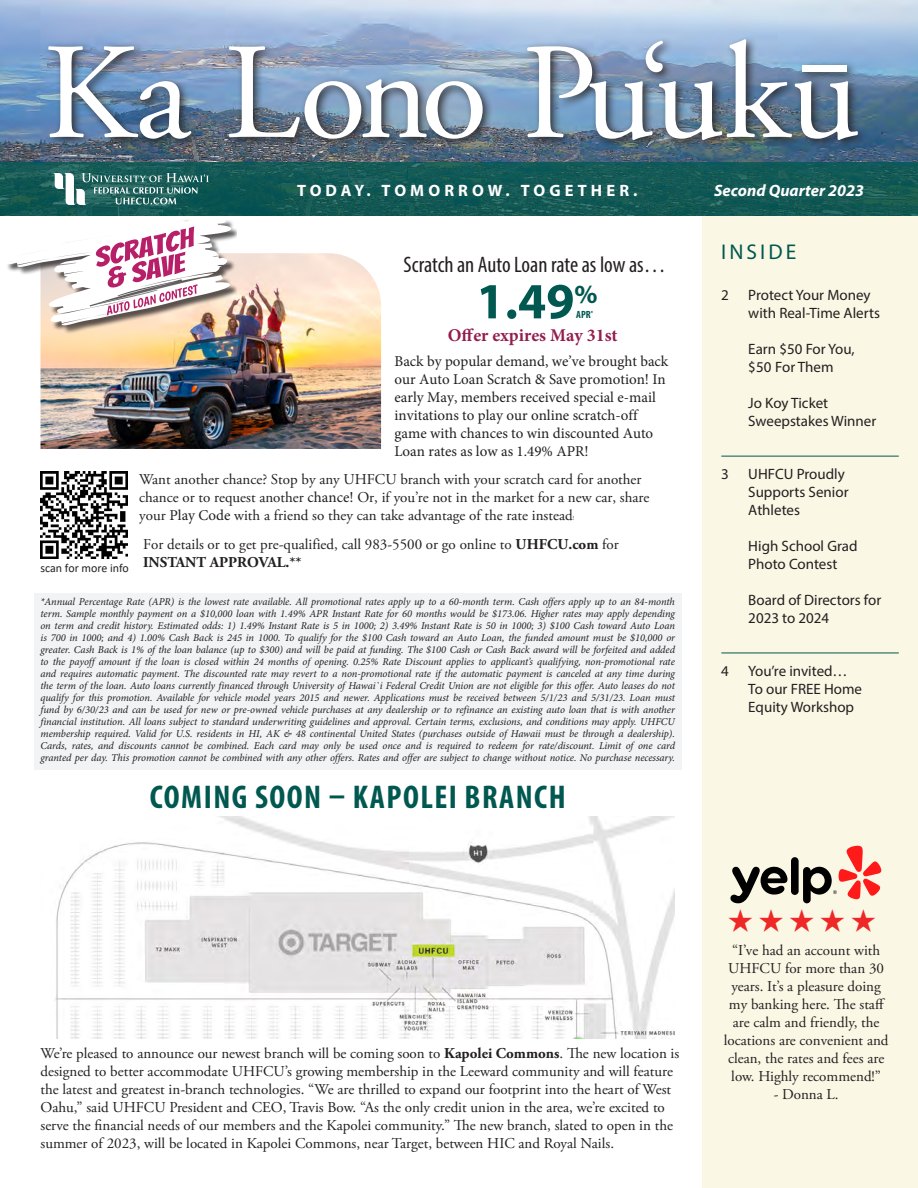
<style>
.page{position:relative;width:918px;height:1188px;background:#fff}
.page>*{position:absolute;margin:0;border:0;box-sizing:border-box;transform-origin:0 0}
.t1{font:136.5px "Adobe Garamond Pro";color:#fff}
.t2{font:700 51px "Myriad Pro";color:#005850}
.t3{font:700 condensed 33px "Myriad Pro";letter-spacing:.045em;color:#005850}
.t4{font:condensed 22.5px "Myriad Pro";letter-spacing:-.005em;color:#231f20}
.t5{font:21.45px "Myriad Pro";letter-spacing:.145em;color:#005850}
.t6{font:700 18px "Minion Pro";color:#931d4f}
.t7{font:700 16.5px "Myriad Pro";letter-spacing:.25em;color:#fff}
.t8{font:italic 700 16.5px "Myriad Pro";color:#fff}
.t9{font:15px/18px "Adobe Garamond Pro";color:#231f20}
.t10{font:15px/18px "Myriad Pro";color:#231f20}
.t11{font:15px/18px "Minion Pro";color:#231f20}
.t12{font:12px "Calibri";color:#231f20}
.t13{font:italic 10.5px/12px "Minion Pro";letter-spacing:-.01em;color:#231f20;text-align:justify}
.t14{font:700 condensed 10.5px "Myriad Pro";color:#005850}
.t15{font:6px "Adobe Garamond Pro";color:#231f20}
.s1{font-family:"Minion Pro"}
.s2{font-weight:700}
</style>
<div class="page">
<div style="left:702px;top:0;width:216px;height:1188px;background:#fbf7e5"></div>
<img style="left:0;top:0;width:918px;height:162px">
<div style="left:34px;top:593px;width:648px;height:177px;background:#f2f3f4"></div>
<hr style="left:721px;top:456px;width:178px;height:1px;background:#005850">
<hr style="left:721px;top:653px;width:178px;height:1px;background:#005850">
<svg style="left:0;top:162px;width:918px;height:54px;background:#135955"></svg>
<svg style="left:53px;top:173px;width:156px;height:32px;background:#508480"></svg>
<div style="left:44px;top:35px;width:825px;height:115px;background:#231f20;opacity:.85"></div>
<img style="left:40px;top:253px;width:341px;height:196px">
<img style="left:40px;top:472px;width:88px;height:87px">
<div style="left:6px;top:219px;width:231px;height:115px;background:#231f20;opacity:.75"></div>
<svg style="left:6px;top:219px;width:231px;height:107px"></svg>
<img style="left:55px;top:817px;width:620px;height:221px">
<svg style="left:730px;top:845px;width:151px;height:59px"></svg>
<h1 class="t1" style="left:43px;top:12px;width:818px">Ka Lono Pu‘uku–</h1>
<h3 class="t7" style="left:297px;top:179px;width:342px">TODAY. TOMORROW. TOGETHER.</h3>
<h3 class="t8" style="left:714px;top:180px;width:151px">Second Quarter 2023</h3>
<h3 class="t4" style="left:404px;top:251px;width:264px">Scratch an Auto Loan rate as low as…</h3>
<h2 class="t2" style="left:476px;top:268px;width:123px">1.49<sup>%</sup></h2>
<p class="t14" style="left:576px;top:309px;width:18px">APR<sup>*</sup></p>
<p class="t12" style="left:40px;top:559px;width:90px">scan for more info</p>
<h3 class="t6" style="left:448px;top:322px;width:172px">Offer expires May 31st</h3>
<p class="t11" style="left:395px;top:352px;width:275px">Back by popular demand, we’ve brought back our Auto Loan Scratch &amp; Save promotion! In early May, members received special e-mail invitations to play our online scratch-off game with chances to win discounted Auto Loan rates as low as 1.49% APR!</p>
<p class="t9" style="left:139px;top:470px;width:512px">Want another chance? Stop by any UHFCU branch with your scratch card for another chance or to request another <span class="s1">chance!</span> Or, if you’re not in the market for a new car, share your <span class="s1">Play Code</span> with a friend so they can take advantage of the rate instead</p>
<p class="t15" style="left:573px;top:514px;width:3px">!</p>
<h3 class="t9" style="left:143px;top:536px;width:477px">For details or to get pre-qualified, call 983-5500 or go online to <span class="s2">UHFCU.com</span> for<br><span class="s2">INSTANT APPROVAL.**</span></h3>
<p class="t13" style="left:40px;top:596px;width:636px">*Annual Percentage Rate (APR) is the lowest rate available. All promotional rates apply up to a 60-month term. Cash offers apply up to an 84-month term. Sample monthly payment on a $10,000 loan with 1.49% APR Instant Rate for 60 months would be $173.06. Higher rates may apply depending on term and credit history. Estimated odds: 1) 1.49% Instant Rate is 5 in 1000; 2) 3.49% Instant Rate is 50 in 1000; 3) $100 Cash toward Auto Loan is 700 in 1000; and 4) 1.00% Cash Back is 245 in 1000. To qualify for the $100 Cash toward an Auto Loan, the funded amount must be $10,000 or greater. Cash Back is 1% of the loan balance (up to $300) and will be paid at funding. The $100 Cash or Cash Back award will be forfeited and added to the payoff amount if the loan is closed within 24 months of opening. 0.25% Rate Discount applies to applicant’s qualifying, non-promotional rate and requires automatic payment. The discounted rate may revert to a non-promotional rate if the automatic payment is canceled at any time during the term of the loan. Auto loans currently financed through University of Hawai`i Federal Credit Union are not eligible for this offer. Auto leases do not qualify for this promotion. Available for vehicle model years 2015 and newer. Applications must be received between 5/1/23 and 5/31/23. Loan must fund by 6/30/23 and can be used for new or pre-owned vehicle purchases at any dealership or to refinance an existing auto loan that is with another financial institution. All loans subject to standard underwriting guidelines and approval. Certain terms, exclusions, and conditions may apply. UHFCU membership required. Valid for U.S. residents in HI, AK &amp; 48 continental United States (purchases outside of Hawaii must be through a dealership).<br>Cards, rates, and discounts cannot be combined. Each card may only be used once and is required to redeem for rate/discount. Limit of one card granted per day. This promotion cannot be combined with any other offers. Rates and offer are subject to change without notice. No purchase necessary.</p>
<h3 class="t3" style="left:150px;top:779px;width:417px">COMING SOON – KAPOLEI BRANCH</h3>
<h3 class="t5" style="left:721px;top:239px;width:76px">INSIDE</h3>
<h3 class="t10" style="left:721px;top:286px;width:9px">2</h3>
<h3 class="t10" style="left:748px;top:286px;width:133px">Protect Your Money with Real-Time Alerts</h3>
<h3 class="t10" style="left:748px;top:340px;width:108px">Earn $50 For You, $50 For Them</h3>
<h3 class="t10" style="left:748px;top:394px;width:130px">Jo Koy Ticket<br>Sweepstakes Winner</h3>
<h3 class="t10" style="left:721px;top:465px;width:9px">3</h3>
<h3 class="t10" style="left:748px;top:465px;width:102px">UHFCU Proudly<br>Supports Senior<br>Athletes</h3>
<h3 class="t10" style="left:748px;top:537px;width:111px">High School Grad<br>Photo Contest</h3>
<h3 class="t10" style="left:748px;top:591px;width:134px">Board of Directors for<br>2023 to 2024</h3>
<h3 class="t10" style="left:721px;top:662px;width:9px">4</h3>
<h3 class="t10" style="left:748px;top:662px;width:115px">You’re invited…<br>To our FREE Home<br>Equity Workshop</h3>
<p class="t9" style="left:40px;top:1045px;width:640px">We’re pleased to announce our newest branch will be coming soon to <span class="s2">Kapolei Commons</span>. The new location is designed to better accommodate UHFCU’s growing membership in the Leeward community and will feature the latest and greatest in-branch technologies. “We are thrilled to expand our footprint into the heart of West Oahu,” said UHFCU President and CEO, Travis Bow. “As the only credit union in the area, we’re excited to serve the financial needs of our members and the Kapolei community.” The new branch, slated to open in the summer of 2023, will be located in Kapolei Commons, near Target, between HIC and Royal Nails.</p>
<h3 class="t9" style="left:724px;top:942px;width:166px;text-align:center">“I’ve had an account with<br>UHFCU for more than 30 years. It’s a pleasure doing my banking here. The staff are calm and friendly, the locations are convenient and clean, the rates and fees are low. Highly recommend!”</h3>
<h3 class="t9" style="left:774px;top:1086px;width:66px">- Donna L.</h3>
</div>
